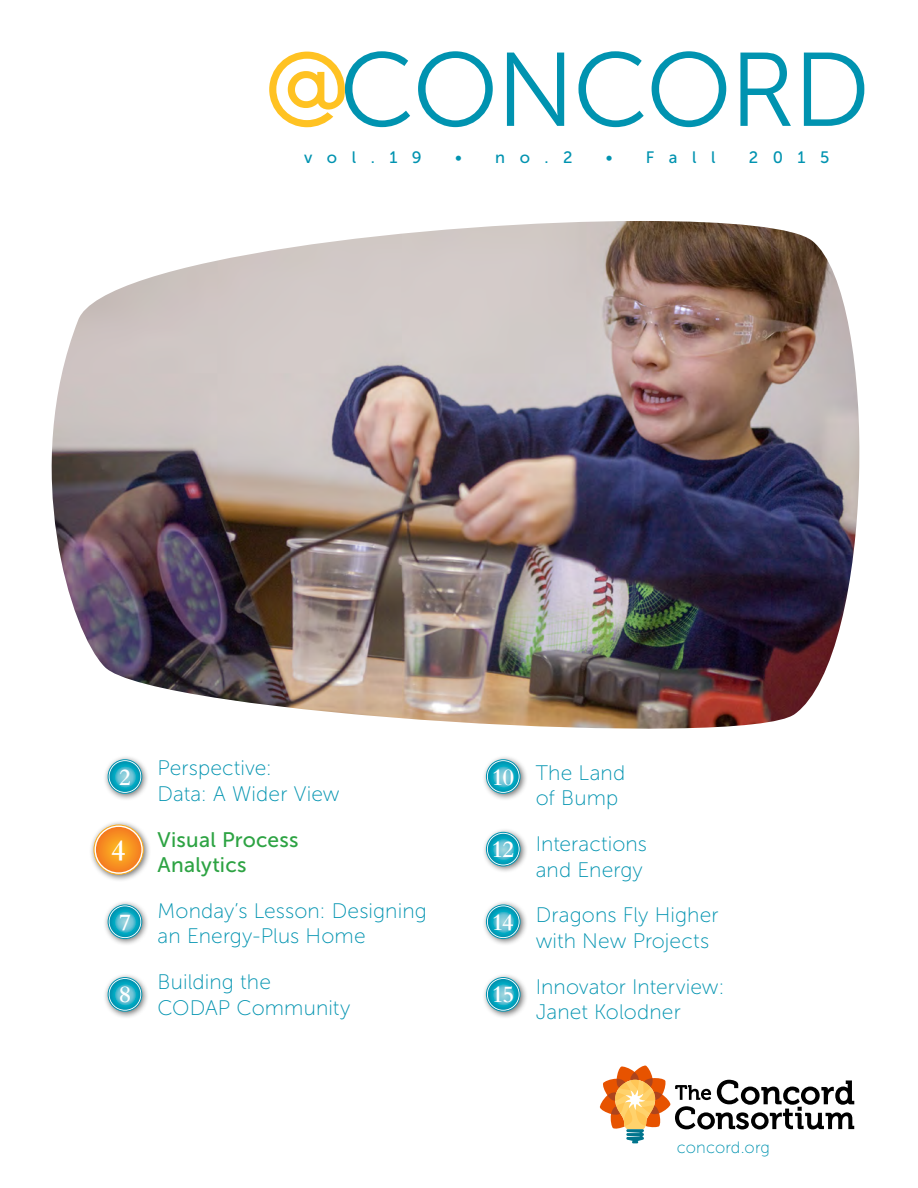
<style>
.page{position:relative;width:918px;height:1188px;background:#fff}
.page>*{position:absolute;margin:0;border:0;box-sizing:border-box;transform-origin:0 0}
.t1{font:600 30.6px "Bembo Std";color:#fff}
.t2{font:600 24.45px "Bembo Std";letter-spacing:-.095em;color:#fff}
.t3{font:21px/25.5px "Museo Sans 100";letter-spacing:.005em;color:#0093b0}
.t4{font:21px/25.5px "Museo Sans 500";letter-spacing:.01em;color:#2da343}
.t5{font:16.5px "Museo Sans 500";letter-spacing:.88em;color:#0093b0}
.t6{font:16.5px "Museo Sans 100";letter-spacing:.005em;color:#0093b0}
</style>
<div class="page">
<svg style="left:418px;top:51px;width:75px;height:76px"></svg>
<svg style="left:507px;top:53px;width:57px;height:73px"></svg>
<svg style="left:578px;top:51px;width:66px;height:76px"></svg>
<svg style="left:652px;top:51px;width:74px;height:76px"></svg>
<svg style="left:740px;top:53px;width:51px;height:73px"></svg>
<svg style="left:804px;top:53px;width:60px;height:73px"></svg>
<svg style="left:269px;top:51px;width:141px;height:76px"></svg>
<svg style="left:600px;top:1066px;width:254px;height:78px"></svg>
<img style="left:51px;top:221px;width:809px;height:508px">
<div style="left:481px;top:755px;width:47px;height:46px;background:#000;opacity:.55"></div>
<svg style="left:486px;top:760px;width:34px;height:33px"></svg>
<div style="left:486px;top:759px;width:35px;height:35px;border:1px solid #0093b0;border-radius:50%"></div>
<svg style="left:488px;top:761px;width:31px;height:31px"></svg>
<div style="left:481px;top:827px;width:47px;height:47px;background:#000;opacity:.55"></div>
<svg style="left:486px;top:832px;width:34px;height:34px"></svg>
<div style="left:486px;top:832px;width:35px;height:34px;border:1px solid #0093b0;border-radius:50%"></div>
<svg style="left:488px;top:834px;width:31px;height:31px"></svg>
<div style="left:481px;top:900px;width:47px;height:46px;background:#000;opacity:.55"></div>
<svg style="left:486px;top:905px;width:34px;height:34px"></svg>
<div style="left:486px;top:905px;width:35px;height:34px;border:1px solid #0093b0;border-radius:50%"></div>
<svg style="left:488px;top:906px;width:31px;height:31px"></svg>
<div style="left:481px;top:973px;width:47px;height:46px;background:#000;opacity:.55"></div>
<svg style="left:486px;top:978px;width:34px;height:33px"></svg>
<div style="left:486px;top:977px;width:35px;height:35px;border:1px solid #0093b0;border-radius:50%"></div>
<svg style="left:488px;top:979px;width:31px;height:31px"></svg>
<div style="left:103px;top:900px;width:47px;height:46px;background:#000;opacity:.55"></div>
<svg style="left:108px;top:905px;width:34px;height:34px"></svg>
<div style="left:108px;top:905px;width:34px;height:34px;border:1px solid #0093b0;border-radius:50%"></div>
<svg style="left:110px;top:906px;width:30px;height:31px"></svg>
<div style="left:103px;top:973px;width:47px;height:46px;background:#000;opacity:.55"></div>
<svg style="left:108px;top:978px;width:34px;height:33px"></svg>
<div style="left:108px;top:977px;width:34px;height:35px;border:1px solid #0093b0;border-radius:50%"></div>
<svg style="left:110px;top:979px;width:30px;height:31px"></svg>
<div style="left:103px;top:755px;width:47px;height:46px;background:#000;opacity:.55"></div>
<svg style="left:108px;top:760px;width:34px;height:33px"></svg>
<div style="left:108px;top:759px;width:34px;height:35px;border:1px solid #0093b0;border-radius:50%"></div>
<svg style="left:110px;top:761px;width:30px;height:31px"></svg>
<div style="left:89px;top:820px;width:62px;height:62px;background:#000;opacity:.55"></div>
<svg style="left:94px;top:825px;width:49px;height:49px"></svg>
<div style="left:94px;top:825px;width:50px;height:50px;border:1px solid #fbab1c;border-radius:50%"></div>
<svg style="left:96px;top:827px;width:45px;height:45px;background:#f79222"></svg>
<p class="t5" style="left:304px;top:148px;width:119px">vol.19</p>
<p class="t5" style="left:455px;top:148px;width:119px">• no.2</p>
<p class="t5" style="left:606px;top:148px;width:111px">• Fall</p>
<p class="t5" style="left:749px;top:148px;width:82px">2015</p>
<p class="t3" style="left:158px;top:756px;width:184px">Perspective:<br>Data: A Wider View</p>
<p class="t4" style="left:158px;top:827px;width:142px">Visual Process<br>Analytics</p>
<p class="t3" style="left:158px;top:898px;width:271px">Monday’s Lesson: Designing an Energy-Plus Home</p>
<p class="t3" style="left:158px;top:969px;width:194px">Building the<br>CODAP Community</p>
<p class="t2" style="left:119px;top:763px;width:14px">2</p>
<p class="t3" style="left:536px;top:760px;width:91px">The Land of Bump</p>
<p class="t3" style="left:536px;top:831px;width:113px">Interactions and Energy</p>
<p class="t3" style="left:536px;top:903px;width:184px">Dragons Fly Higher with New Projects</p>
<p class="t3" style="left:536px;top:974px;width:190px">Innovator Interview:<br>Janet Kolodner</p>
<p class="t2" style="left:492px;top:763px;width:24px">10</p>
<h1 class="t1" style="left:111px;top:833px;width:17px">4</h1>
<p class="t2" style="left:492px;top:836px;width:25px">12</p>
<p class="t2" style="left:492px;top:909px;width:24px">14</p>
<p class="t2" style="left:119px;top:909px;width:14px">7</p>
<p class="t2" style="left:119px;top:981px;width:14px">8</p>
<p class="t2" style="left:492px;top:981px;width:24px">15</p>
<p class="t6" style="left:677px;top:1139px;width:95px">concord.org</p>
</div>
